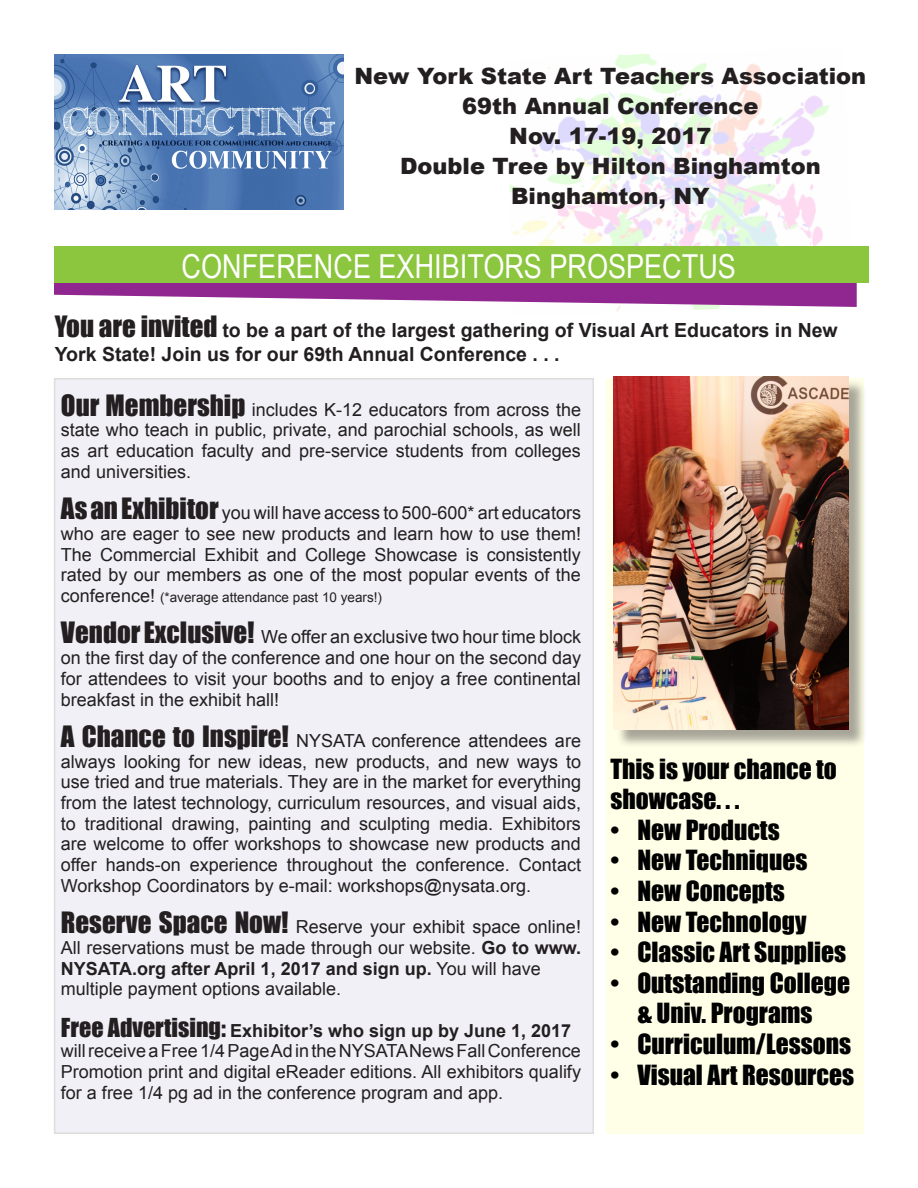
<style>
.page{position:relative;width:918px;height:1188px;background:#fff}
.page>*{position:absolute;margin:0;border:0;box-sizing:border-box;transform-origin:0 0}
.t1{font:33px "Arial Narrow";color:#fff}
.t2{font:25.5px/30.6px "Impact";color:#000}
.t3{font:900 22.5px/30px "Arial";color:#231f20;text-align:center}
.t4{font:700 19.5px/23.4px "Arial";color:#231f20}
.body_text{font:18px/20.7px "Arial";color:#231f20;text-align:justify}
.mini_headlines{font:700 18px "Arial";color:#231f20}
.body_text-2{font:13.5px "Arial";color:#231f20}
.s1{font-family:"Impact";font-weight:400;font-size:27px}
.s2{font-family:"Impact";font-size:27px}
.s3{font-size:18px}
.s4{font-weight:700}
.s5{font-family:"Impact";font-weight:400;font-size:24px}
</style>
<div class="page">
<img style="left:509px;top:54px;width:321px;height:258px">
<div style="left:606px;top:378px;width:258px;height:756px;background:#ffffe8"></div>
<div style="left:55px;top:379px;width:538px;height:754px;background:#f1f0f7"></div>
<svg style="left:54px;top:283px;width:803px;height:24px"></svg>
<div style="left:54px;top:246px;width:814px;height:37px;background:#8bc63e"></div>
<img style="left:55px;top:54px;width:289px;height:155px">
<div style="left:616px;top:379px;width:251px;height:369px;background:#231f20;opacity:.4"></div>
<img style="left:614px;top:377px;width:235px;height:352px">
<p class="t3" style="left:355px;top:60px;width:513px">New York State Art Teachers Association<br>69th Annual Conference</p>
<p class="t3" style="left:509px;top:120px;width:204px">Nov. 17-19, 2017</p>
<p class="t3" style="left:400px;top:150px;width:422px">Double Tree by Hilton Binghamton</p>
<p class="t3" style="left:511px;top:180px;width:200px">Binghamton, NY</p>
<p class="t1" style="left:182px;top:242px;width:556px">CONFERENCE EXHIBITORS PROSPECTUS</p>
<p class="t4" style="left:55px;top:319px;width:785px"><span class="s1">You are invited</span> to be a part of the largest gathering of Visual Art Educators in New<br>York State! Join us for our 69th Annual Conference . . .</p>
<p class="body_text" style="left:61px;top:399px;width:522px"><span class="s2">Our Membership</span> includes K-12 educators from across the state who teach in public, private, and parochial schools, as well as art education faculty and pre-service students from colleges and universities.</p>
<p class="body_text" style="left:61px;top:503px;width:522px"><span class="s2">As an Exhibitor</span> you will have access to 500-600* art educators who are eager to see new products and learn how to use them!<br>The Commercial Exhibit and College Showcase is consistently rated by our members as one of the most popular events of the</p>
<p class="body_text-2" style="left:61px;top:588px;width:323px"><span class="s3">conference!</span> (*average attendance past 10 years!)</p>
<p class="body_text" style="left:61px;top:627px;width:522px"><span class="s2">Vendor Exclusive!</span> We offer an exclusive two hour time block on the first day of the conference and one hour on the second day for attendees to visit your booths and to enjoy a free continental breakfast in the exhibit hall!</p>
<p class="body_text" style="left:61px;top:730px;width:522px"><span class="s2">A Chance to Inspire!</span> NYSATA conference attendees are always looking for new ideas, new products, and new ways to use tried and true materials. They are in the market for everything from the latest technology, curriculum resources, and visual aids, to traditional drawing, painting and sculpting media. Exhibitors are welcome to offer workshops to showcase new products and offer hands-on experience throughout the conference. Contact Workshop Coordinators by e-mail: workshops@nysata.org.</p>
<p class="body_text" style="left:61px;top:917px;width:522px"><span class="s2">Reserve Space Now!</span> Reserve your exhibit space online!<br>All reservations must be made through our website. <span class="s4">Go to www.<br>NYSATA.org after April 1, 2017 and sign up.</span> You will have</p>
<p class="body_text" style="left:61px;top:979px;width:282px">multiple payment options available.</p>
<p class="mini_headlines" style="left:61px;top:1018px;width:512px"><span class="s5">Free Advertising:</span> Exhibitor’s who sign up by June 1, 2017</p>
<p class="body_text" style="left:61px;top:1041px;width:522px">will receive a Free 1/4 Page Ad in the NYSATA News Fall Conference Promotion print and digital eReader editions. All exhibitors qualify for a free 1/4 pg ad in the conference program and app.</p>
<p class="t2" style="left:610px;top:753px;width:228px">This is your chance to showcase. . .</p>
<p class="t2" style="left:610px;top:814px;width:171px">• New Products</p>
<p class="t2" style="left:610px;top:844px;width:198px">• New Techniques</p>
<p class="t2" style="left:610px;top:875px;width:176px">• New Concepts</p>
<p class="t2" style="left:610px;top:906px;width:198px">• New Technology</p>
<p class="t2" style="left:610px;top:936px;width:237px">• Classic Art Supplies</p>
<p class="t2" style="left:610px;top:967px;width:241px;text-align:center">• Outstanding College &amp; Univ. Programs</p>
<p class="t2" style="left:610px;top:1028px;width:242px">• Curriculum/Lessons</p>
<p class="t2" style="left:610px;top:1059px;width:245px">• Visual Art Resources</p>
</div>
